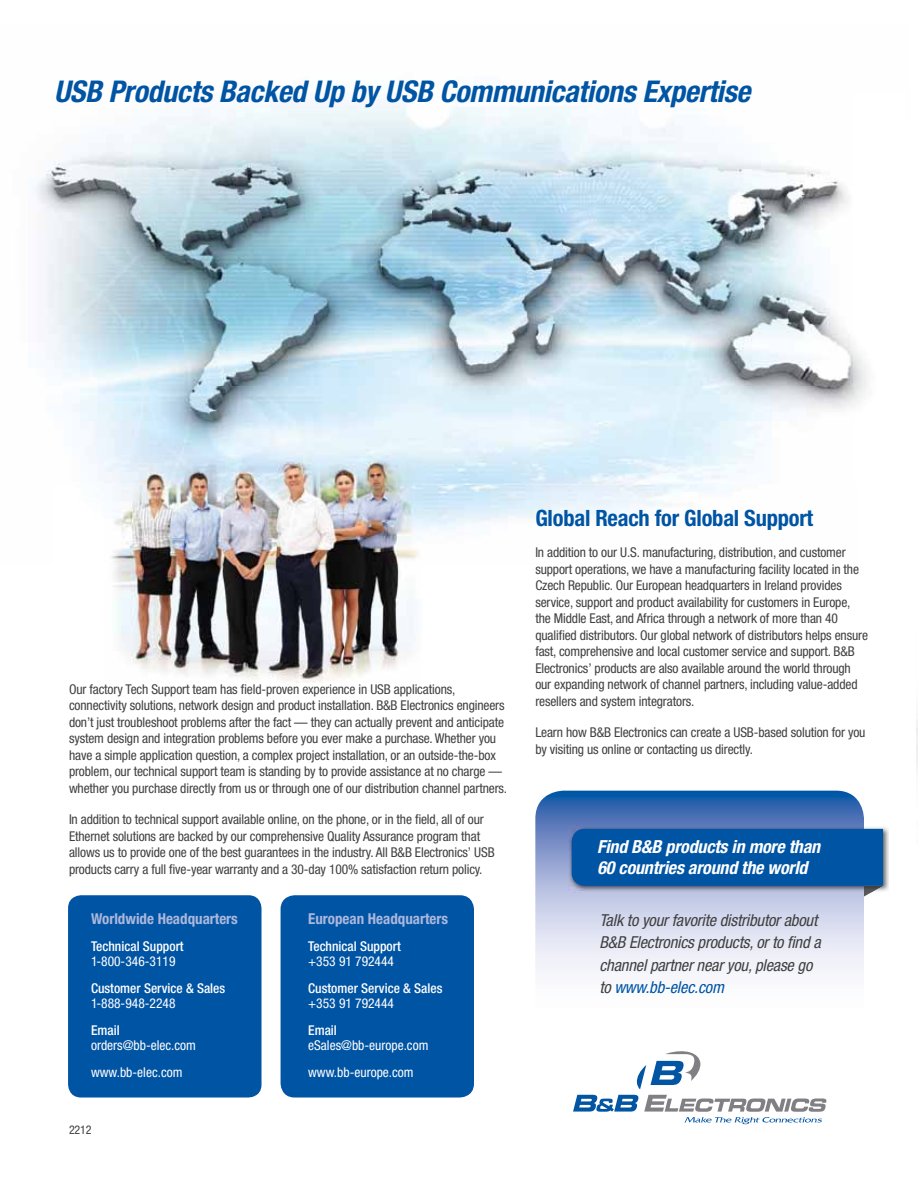
<style>
.page{position:relative;width:918px;height:1188px;background:#fff}
.page>*{position:absolute;margin:0;border:0;box-sizing:border-box;transform-origin:0 0}
.t1{font:italic 700 condensed 30px "Helvetica Neue LT Pro";letter-spacing:-.01em;color:#0054a4}
.t2{font:700 condensed 22.5px "Helvetica Neue LT Std";letter-spacing:-.01em;color:#0054a4}
.t3{font:italic 700 condensed 18px/21px "Helvetica Neue LT Pro";letter-spacing:-.01em;color:#fff}
.t4{font:italic condensed 16.5px/22.5px "Helvetica Neue LT Std";letter-spacing:-.01em;color:#404041}
.t5{font:700 condensed 15px "Helvetica Neue LT Std";color:#acb7dc}
.t6{font:condensed 13.5px/16.5px "Helvetica Neue LT Std";letter-spacing:-.01em;color:#404041}
.t7{font:condensed 13.5px/27px "Helvetica Neue LT Std";color:#fff}
.t8{font:500 condensed 13.5px "Helvetica Neue LT Std";color:#fff}
.t9{font:condensed 12px "Helvetica Neue LT Std";color:#404041}
.s1{color:#424243}
.s2{color:#414142}
.s3{color:#434344}
.s4{color:#0054a4}
</style>
<div class="page">
<img style="left:917px;top:719px;width:1px;height:53px">
<img style="left:34px;top:100px;width:834px;height:385px">
<div style="left:68px;top:895px;width:194px;height:203px;background:#0054a4;border-radius:13px"></div>
<div style="left:281px;top:895px;width:193px;height:203px;background:#0054a4;border-radius:14px"></div>
<svg style="left:535px;top:791px;width:329px;height:182px"></svg>
<img style="left:568px;top:826px;width:321px;height:66px">
<svg style="left:572px;top:829px;width:311px;height:68px;background:#1b62a9"></svg>
<svg style="left:637px;top:1051px;width:64px;height:38px"></svg>
<svg style="left:573px;top:1095px;width:253px;height:29px"></svg>
<img style="left:105px;top:455px;width:318px;height:228px">
<h1 class="t1" style="left:54px;top:81px;width:698px">USB Products Backed Up by USB Communications Expertise</h1>
<p class="t6" style="left:69px;top:682px;width:440px">Our fac<span class="s1">tor</span><span class="s2">y Tech Support team has fie</span><span class="s1">ld</span><span class="s2">-pro</span><span class="s1">ven</span> <span class="s3">experi</span><span class="s2">ence in USB applic</span>ations, connectivity solutions, network design and product installation. B&amp;B Electronics engineers don’t just troubleshoot problems after the fact — they can actually prevent and anticipate system design and integration problems before you ever make a purchase. Whether you have a simple application question, a complex project installation, or an outside-the-box problem, our technical support team is standing by to provide assistance at no charge — whether you purchase directly from us or through one of our distribution channel partners.</p>
<p class="t6" style="left:69px;top:812px;width:427px">In addition to technical support available online, on the phone, or in the field, all of our Ethernet solutions are backed by our comprehensive Quality Assurance program that allows us to provide one of the best guarantees in the industry. All B&amp;B Electronics’ USB products carry a full five-year warranty and a 30-day 100% satisfaction return policy.</p>
<p class="t5" style="left:91px;top:913px;width:148px">Worldwide Headquarters</p>
<p class="t8" style="left:91px;top:938px;width:94px">Technical Support</p>
<p class="t7" style="left:91px;top:949px;width:86px">1-800-346-3119</p>
<p class="t8" style="left:91px;top:980px;width:136px">Customer Service &amp; Sales</p>
<p class="t7" style="left:91px;top:991px;width:86px">1-888-948-2248</p>
<p class="t8" style="left:91px;top:1022px;width:30px">Email</p>
<p class="t7" style="left:91px;top:1033px;width:107px">orders@bb-elec.com www.bb-elec.com</p>
<p class="t5" style="left:308px;top:913px;width:141px">European Headquarters</p>
<p class="t8" style="left:308px;top:938px;width:94px">Technical Support</p>
<p class="t7" style="left:308px;top:949px;width:87px">+353 91 792444</p>
<p class="t8" style="left:308px;top:980px;width:136px">Customer Service &amp; Sales</p>
<p class="t7" style="left:308px;top:991px;width:87px">+353 91 792444</p>
<p class="t8" style="left:308px;top:1022px;width:30px">Email</p>
<p class="t7" style="left:308px;top:1033px;width:122px">eSales@bb-europe.com www.bb-europe.com</p>
<p class="t9" style="left:69px;top:1126px;width:24px">2212</p>
<h2 class="t2" style="left:535px;top:510px;width:279px">Global Reach for Global Support</h2>
<p class="t6" style="left:535px;top:545px;width:334px">In addition to our U.S. manufacturing, distribution, and customer support operations, we have a manufacturing facility located in the Czech Republic. Our European headquarters in Ireland provides service, support and product availability for customers in Europe, the Middle East, and Africa through a network of more than 40 qualified distributors. Our global network of distributors helps ensure fast, comprehensive and local customer service and support. B&amp;B Electronics’ products are also available around the world through our expanding network of channel partners, including value-added resellers and system integrators.</p>
<p class="t6" style="left:535px;top:725px;width:332px">Learn how B&amp;B Electronics can create a USB-based solution for you by visiting us online or contacting us directly.</p>
<h3 class="t3" style="left:597px;top:838px;width:224px">Find B&amp;B products in more than<br>60 countries around the world</h3>
<p class="t4" style="left:599px;top:910px;width:223px">Talk to your favorite distributor about B&amp;B Electronics products, or to find a channel partner near you, please go to <span class="s4">www.bb-elec.com</span></p>
</div>
